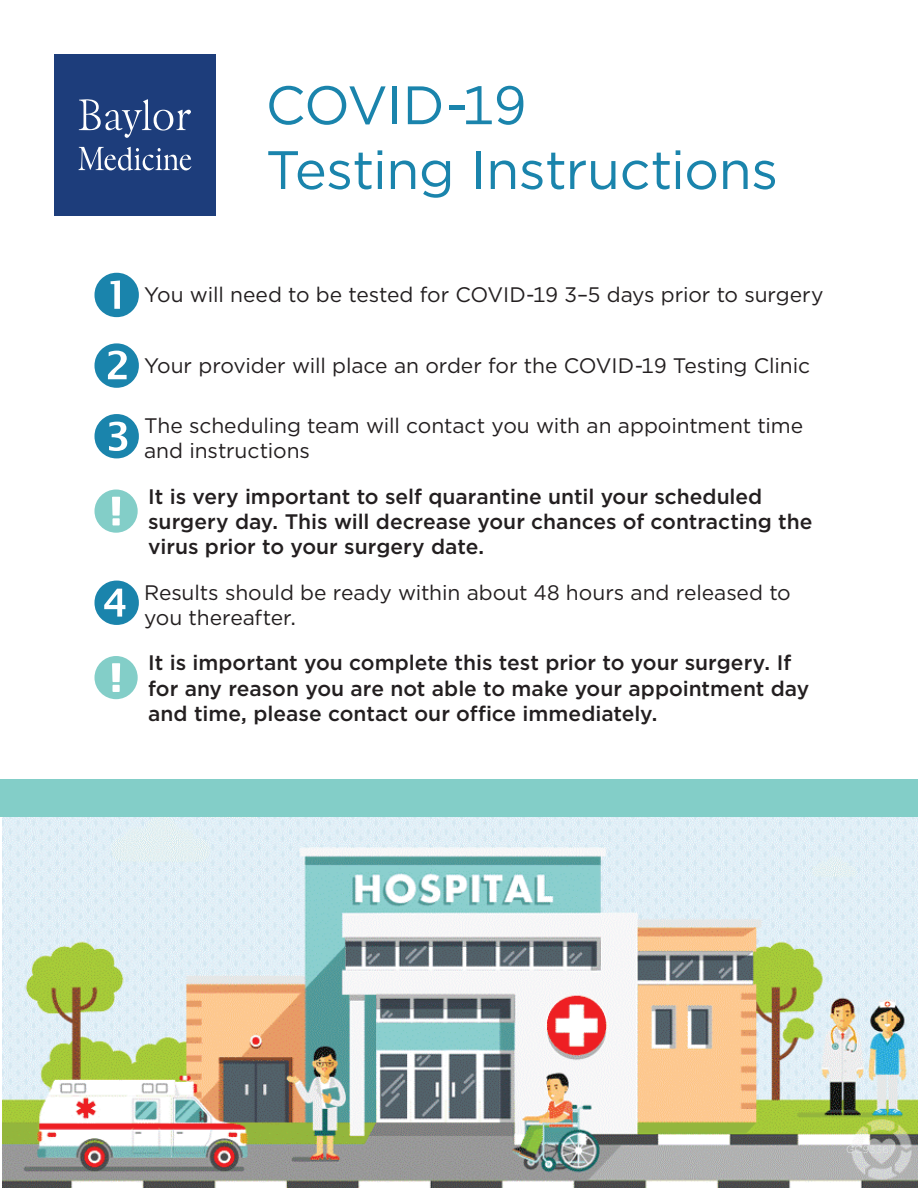
<style>
.page{position:relative;width:918px;height:1188px;background:#fff}
.page>*{position:absolute;margin:0;border:0;box-sizing:border-box;transform-origin:0 0}
.t1{font:54px/64.8px "Gotham";letter-spacing:-.01em;color:#1a84ac}
.t2{font:500 21px/25.2px "Gotham";color:#231f20}
.t3{font:21px/25.2px "Gotham";letter-spacing:-.005em;color:#231f20}
</style>
<div class="page">
<img style="left:2px;top:817px;width:916px;height:371px">
<div style="left:0;top:780px;width:918px;height:37px;background:#83cec8"></div>
<svg style="left:54px;top:54px;width:162px;height:162px;background:#294782"></svg>
<h1 class="t1" style="left:266px;top:72px;width:514px">COVID-19<br>Testing Instructions</h1>
<p class="t3" style="left:144px;top:282px;width:681px">You will need to be tested for COVID-19 3–5 days prior to surgery</p>
<p class="t3" style="left:144px;top:353px;width:668px">Your provider will place an order for the COVID-19 Testing Clinic</p>
<p class="t3" style="left:144px;top:413px;width:661px">The scheduling team will contact you with an appointment time and instructions</p>
<p class="t2" style="left:148px;top:484px;width:666px">It is very important to self quarantine until your scheduled surgery day. This will decrease your chances of contracting the virus prior to your surgery date.</p>
<p class="t3" style="left:144px;top:579px;width:648px">Results should be ready within about 48 hours and released to you thereafter.</p>
<p class="t2" style="left:148px;top:650px;width:663px">It is important you complete this test prior to your surgery. If for any reason you are not able to make your appointment day and time, please contact our office immediately.</p>
</div>
